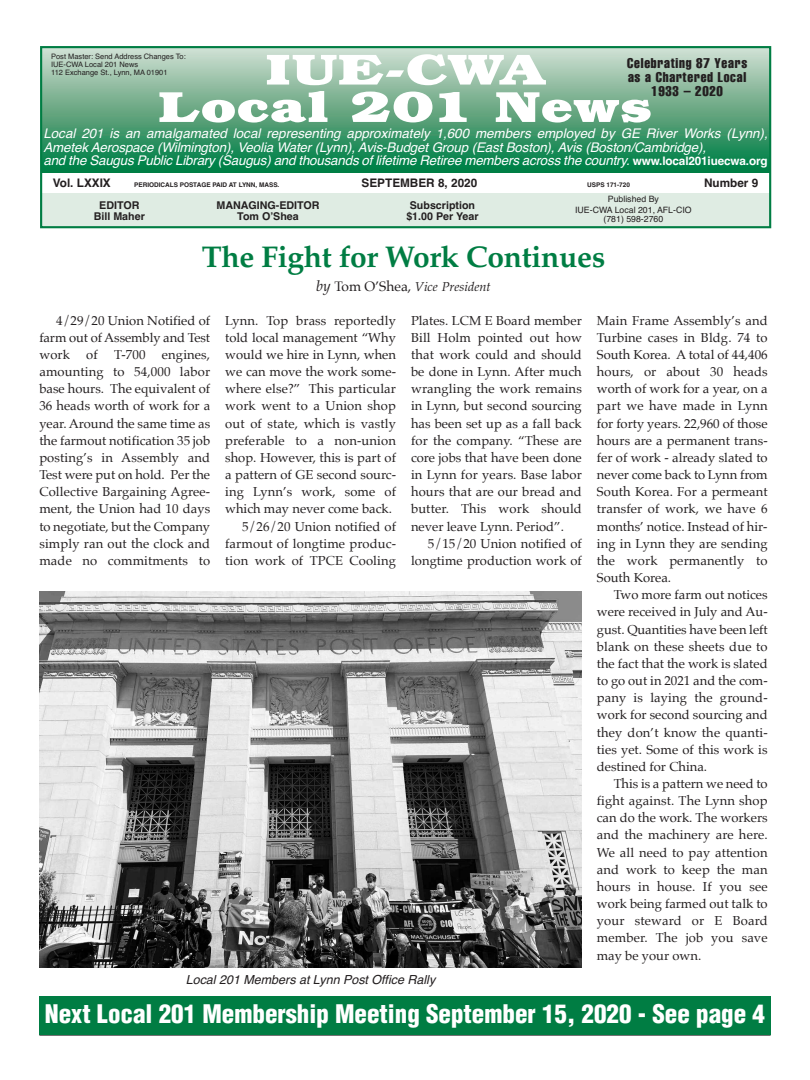
<style>
.page{position:relative;width:810px;height:1080px;background:#fff}
.page>*{position:absolute;margin:0;border:0;box-sizing:border-box;transform-origin:0 0}
.t1{font:700 43.88px/37.4px "Bookman IT Cby BT";color:#fff;text-align:center;scale:1.35 1}
.t2{font:700 30px "Palatino";letter-spacing:-.01em;color:#007d43}
.t3{font:900 condensed 25px "Helvetica";color:#fff}
.t4{font:extra-condensed 13.88px/13.9px "Helvetica";letter-spacing:.05em;color:#231f20;text-align:center}
.t5{font:italic 13.38px/13.4px "Helvetica";letter-spacing:-.01em;color:#fff}
.t6{font:13px/17.1px "Palatino";letter-spacing:.01em;color:#231f20;text-align:justify}
.t7{font:italic 12.88px "Palatino";color:#231f20}
.t8{font:italic 12.5px "Helvetica";color:#231f20}
.t9{font:700 11.75px "Helvetica";color:#231f20}
.t10{font:700 10.75px "Helvetica";color:#231f20}
.t11{font:8.75px/9.2px "Helvetica";color:#231f20;text-align:center}
.t12{font:7.5px/8.2px "Helvetica";color:#231f20}
.t13{font:700 6.38px "Helvetica";color:#231f20}
.s1{font-weight:700;font-style:normal;font-size:11.75px}
.s2{font-size:15px}
.s3{font-style:normal;font-size:13.75px}
</style>
<div class="page">
<div style="left:41px;top:46px;width:728px;height:127px;background:linear-gradient(to bottom,#d8ded2,#00783c)"></div>
<hr style="left:39px;top:1034px;width:732px;height:2px;background:#231f20">
<div style="left:41px;top:194px;width:729px;height:34px;background:#dfece3"></div>
<div style="left:39px;top:996px;width:732px;height:39px;background:#007d43"></div>
<div style="left:40px;top:46px;width:731px;height:182px;border:2px solid #007d43"></div>
<img style="left:39px;top:591px;width:543px;height:377px">
<p class="t12" style="left:51px;top:52px;width:136px">Post Master: Send Address Changes To:<br>IUE-CWA Local 201 News<br>112 Exchange St., Lynn, MA 01901</p>
<h1 class="t1" style="left:158px;top:55px;width:368px">IUE-CWA<br>Local 201 News</h1>
<p class="t4" style="left:627px;top:56px;width:122px">Celebrating 87 Years as a Chartered Local<br>1933 – 2020</p>
<p class="t5" style="left:43px;top:127px;width:726px">Local 201 is an amalgamated local representing approximately 1,600 members employed by GE River Works (Lynn),<br>Ametek Aerospace (Wilmington), Veolia Water (Lynn), Avis-Budget Group (East Boston), Avis (Boston/Cambridge),<br>and the Saugus Public Library (Saugus) and thousands of lifetime Retiree members across the country. <span class="s1">www.local201iuecwa.org</span></p>
<p class="t9" style="left:53px;top:176px;width:59px">Vol. LXXIX</p>
<p class="t13" style="left:134px;top:181px;width:147px">PERIODICALS POSTAGE PAID AT LYNN, MASS.</p>
<p class="t9" style="left:362px;top:176px;width:117px">SEPTEMBER 8, 2020</p>
<p class="t13" style="left:587px;top:181px;width:44px">USPS 171-720</p>
<p class="t9" style="left:704px;top:176px;width:56px">Number 9</p>
<p class="t10" style="left:99px;top:199px;width:42px">EDITOR</p>
<p class="t10" style="left:217px;top:199px;width:105px">MANAGING-EDITOR</p>
<p class="t10" style="left:410px;top:199px;width:67px">Subscription</p>
<p class="t11" style="left:608px;top:195px;width:53px">Published By</p>
<p class="t10" style="left:94px;top:210px;width:53px">Bill Maher</p>
<p class="t10" style="left:237px;top:210px;width:63px">Tom O’Shea</p>
<p class="t10" style="left:406px;top:210px;width:74px">$1.00 Per Year</p>
<p class="t11" style="left:575px;top:205px;width:118px">IUE-CWA Local 201, AFL-CIO (781) 598-2760</p>
<h2 class="t2" style="left:202px;top:246px;width:405px">The Fight for Work Continues</h2>
<p class="t7" style="left:316px;top:282px;width:176px"><span class="s2">by</span> <span class="s3">Tom O’Shea,</span> Vice President</p>
<p class="t6" style="left:39px;top:313px;width:172px;text-indent:17px">4/29/20 Union Notified of farm out of Assembly and Test work of T-700 engines, amounting to 54,000 labor base hours. The equivalent of 36 heads worth of work for a year. Around the same time as the farmout notification 35 job posting’s in Assembly and Test were put on hold. Per the Collective Bargaining Agree&shy;ment, the Union had 10 days to negotiate, but the Company simply ran out the clock and made no commitments to</p>
<p class="t6" style="left:225px;top:313px;width:172px">Lynn. Top brass reportedly</p>
<p class="t6" style="left:225px;top:330px;width:172px">told local management “Why</p>
<p class="t6" style="left:225px;top:347px;width:172px">would we hire in Lynn, when</p>
<p class="t6" style="left:225px;top:364px;width:172px">we can move the work some-</p>
<p class="t6" style="left:225px;top:381px;width:172px">where else?” This particular</p>
<p class="t6" style="left:225px;top:398px;width:172px">work went to a Union shop</p>
<p class="t6" style="left:225px;top:415px;width:172px">out of state, which is vastly</p>
<p class="t6" style="left:225px;top:433px;width:172px">preferable to a non-union</p>
<p class="t6" style="left:225px;top:450px;width:172px">shop. However, this is part of</p>
<p class="t6" style="left:225px;top:467px;width:172px">a pattern of GE second sourc-</p>
<p class="t6" style="left:225px;top:484px;width:172px">ing Lynn’s work, some of</p>
<p class="t6" style="left:225px;top:501px;width:168px">which may never come back.</p>
<p class="t6" style="left:242px;top:518px;width:155px">5/26/20 Union notified of</p>
<p class="t6" style="left:225px;top:536px;width:172px">farmout of longtime produc-</p>
<p class="t6" style="left:225px;top:553px;width:172px">tion work of TPCE Cooling</p>
<p class="t6" style="left:411px;top:313px;width:172px">Plates. LCM E Board member Bill Holm pointed out how that work could and should be done in Lynn. After much wrangling the work remains in Lynn, but second sourcing has been set up as a fall back for the company. “These are core jobs that have been done in Lynn for years. Base labor hours that are our bread and butter. This work should never leave Lynn. Period”.</p>
<p class="t6" style="left:411px;top:536px;width:172px;text-align:right">5/15/20 Union notified of longtime production work of</p>
<p class="t8" style="left:186px;top:972px;width:251px">Local 201 Members at Lynn Post Office Rally</p>
<p class="t6" style="left:597px;top:313px;width:172px">Main Frame Assembly’s and Turbine cases in Bldg. 74 to South Korea. A total of 44,406 hours, or about 30 heads worth of work for a year, on a part we have made in Lynn for forty years. 22,960 of those hours are a permanent trans&shy;fer of work - already slated to never come back to Lynn from South Korea. For a permeant transfer of work, we have 6 months’ notice. Instead of hir&shy;ing in Lynn they are sending the work permanently to South Korea.</p>
<p class="t6" style="left:597px;top:587px;width:172px;text-indent:17px">Two more farm out notices were received in July and Au&shy;gust. Quantities have been left blank on these sheets due to the fact that the work is slated to go out in 2021 and the com&shy;pany is laying the ground&shy;work for second sourcing and they don’t know the quanti&shy;ties yet. Some of this work is destined for China.</p>
<p class="t6" style="left:597px;top:776px;width:172px;text-indent:17px">This is a pattern we need to fight against. The Lynn shop can do the work. The workers and the machinery are here.<br>We all need to pay attention and work to keep the man hours in house. If you see work being farmed out talk to your steward or E Board member. The job you save may be your own.</p>
<h3 class="t3" style="left:45px;top:999px;width:722px">Next Local 201 Membership Meeting September 15, 2020 - See page 4</h3>
</div>
